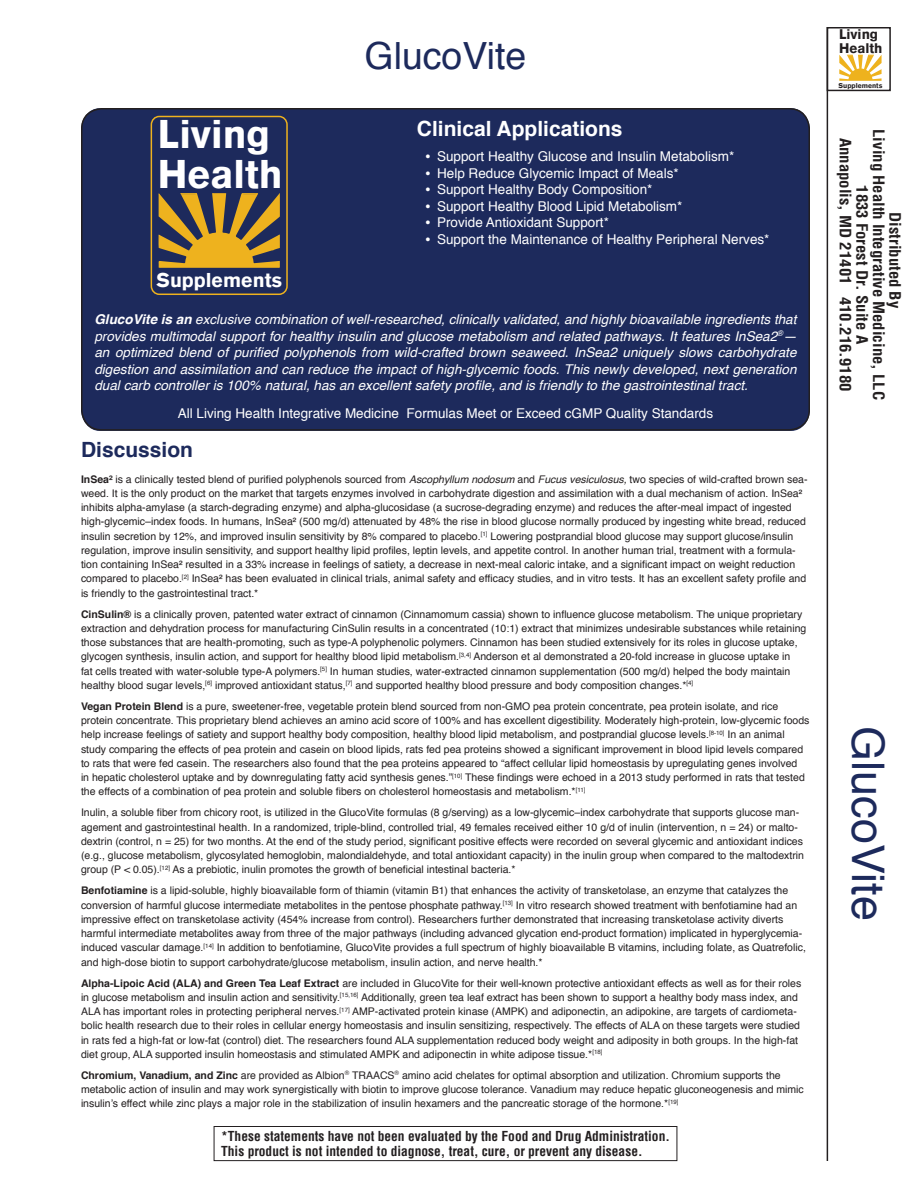
<style>
.page{position:relative;width:918px;height:1188px;background:#fff}
.page>*{position:absolute;margin:0;border:0;box-sizing:border-box;transform-origin:0 0}
.Product_Title_Side{font:45px "Helvetica";color:#1d2a5c}
.t1{font:900 39px/40.3px "Akzidenz Grotesk";color:#fff}
.Product_Title{font:37.5px "Helvetica";color:#1d2a5c}
.Subheader_Clinical_A{font:700 21px "Helvetica";color:#fff}
.Subheader{font:700 21px "Helvetica";color:#1d2a5c}
.t2{font:900 19.5px "Akzidenz Grotesk";color:#fff}
.t3{font:700 condensed 15.3px/16.6px "Helvetica";color:#231f20;text-align:center;scale:1.09 1}
.t4{font:900 13.65px/14.1px "Akzidenz Grotesk";color:#231f20}
.Text_under_Clinical{font:italic 13.5px/16.5px "Helvetica";color:#fff;text-align:justify}
.Distributor_Statemen{font:13.5px "Helvetica";color:#fff}
.t5{font:700 condensed 13.5px/15px "Helvetica";color:#231f20}
.t6{font:10.5px/14.2px "Helvetica";color:#231f20}
.t7{font:900 6.75px "Akzidenz Grotesk";color:#231f20}
.s1{font-family:"Franklin Gothic"}
.s2{font-weight:700}
.s3{font-style:italic}
</style>
<div class="page">
<div style="left:81px;top:108px;width:729px;height:323px;background:#1d2a5c"></div>
<svg style="left:158px;top:193px;width:122px;height:75px;background:#987a37"></svg>
<svg style="left:839px;top:55px;width:43px;height:26px"></svg>
<div style="left:151px;top:116px;width:137px;height:179px;border:2px solid #eeb21e;border-radius:8px"></div>
<hr style="left:827px;top:27px;width:1px;height:1134px;background:#231f20">
<div style="left:827px;top:27px;width:64px;height:64px;border:2px solid #231f20"></div>
<div style="left:214px;top:1126px;width:463px;height:35px;border:1px solid #231f20"></div>
<h2 class="t1" style="left:158px;top:115px;width:127px">Living<br>Health</h2>
<h3 class="t2" style="left:157px;top:267px;width:127px">Supplements</h3>
<p class="Product_Title" style="left:365px;top:27px;width:163px">GlucoVite</p>
<p class="Subheader_Clinical_A" style="left:417px;top:111px;width:207px">Clinical Applications</p>
<p class="Distributor_Statemen" style="left:424px;top:146px;width:312px"><span class="s1">•</span> Support Healthy Glucose and Insulin Metabolism*</p>
<p class="Distributor_Statemen" style="left:424px;top:163px;width:257px"><span class="s1">•</span> Help Reduce Glycemic Impact of Meals*</p>
<p class="Distributor_Statemen" style="left:424px;top:179px;width:230px"><span class="s1">•</span> Support Healthy Body Composition*</p>
<p class="Distributor_Statemen" style="left:424px;top:196px;width:260px"><span class="s1">•</span> Support Healthy Blood Lipid Metabolism*</p>
<p class="Distributor_Statemen" style="left:424px;top:212px;width:187px"><span class="s1">•</span> Provide Antioxidant Support*</p>
<p class="Distributor_Statemen" style="left:424px;top:229px;width:347px"><span class="s1">•</span> Support the Maintenance of Healthy Peripheral Nerves*</p>
<p class="Text_under_Clinical" style="left:94px;top:312px;width:704px"><span class="s2">GlucoVite is an</span> exclusive combination of well-researched, clinically validated, and highly bioavailable ingredients that provides multimodal support for healthy insulin and glucose metabolism and related pathways. It features InSea2<sup>®</sup>— an optimized blend of purified polyphenols from wild-crafted brown seaweed. InSea2 uniquely slows carbohydrate digestion and assimilation and can reduce the impact of high-glycemic foods. This newly developed, next generation dual carb controller is 100% natural, has an excellent safety profile, and is friendly to the gastrointestinal tract.</p>
<p class="Distributor_Statemen" style="left:178px;top:403px;width:537px">All Living Health Integrative Medicine Formulas Meet or Exceed cGMP Quality Standards</p>
<p class="Subheader" style="left:81px;top:433px;width:114px">Discussion</p>
<p class="t6" style="left:81px;top:472px;width:728px"><span class="s2">InSea²</span> is a clinically tested blend of purified polyphenols sourced from <span class="s3">Ascophyllum nodosum</span> and <span class="s3">Fucus vesiculosus,</span> two species of wild-crafted brown sea&shy;weed. It is the only product on the market that targets enzymes involved in carbohydrate digestion and assimilation with a dual mechanism of action. InSea² inhibits alpha-amylase (a starch-degrading enzyme) and alpha-glucosidase (a sucrose-degrading enzyme) and reduces the after-meal impact of ingested high-glycemic–index foods. In humans, InSea² (500 mg/d) attenuated by 48% the rise in blood glucose normally produced by ingesting white bread, reduced insulin secretion by 12%, and improved insulin sensitivity by 8% compared to placebo.<sup>[1]</sup> Lowering postprandial blood glucose may support glucose/insulin regulation, improve insulin sensitivity, and support healthy lipid profiles, leptin levels, and appetite control. In another human trial, treatment with a formula&shy;tion containing InSea² resulted in a 33% increase in feelings of satiety, a decrease in next-meal caloric intake, and a significant impact on weight reduction compared to placebo.<sup>[2]</sup> InSea² has been evaluated in clinical trials, animal safety and efficacy studies, and in vitro tests. It has an excellent safety profile and is friendly to the gastrointestinal tract.*</p>
<p class="t6" style="left:81px;top:607px;width:727px"><span class="s2">CinSulin®</span> is a clinically proven, patented water extract of cinnamon (Cinnamomum cassia) shown to influence glucose metabolism. The unique proprietary extraction and dehydration process for manufacturing CinSulin results in a concentrated (10:1) extract that minimizes undesirable substances while retaining those substances that are health-promoting, such as type-A polyphenolic polymers. Cinnamon has been studied extensively for its roles in glucose uptake, glycogen synthesis, insulin action, and support for healthy blood lipid metabolism.<sup>[3,4]</sup> Anderson et al demonstrated a 20-fold increase in glucose uptake in<br>fat cells treated with water-soluble type-A polymers.<sup>[5]</sup> In human studies, water-extracted cinnamon supplementation (500 mg/d) helped the body maintain healthy blood sugar levels,<sup>[6]</sup> improved antioxidant status,<sup>[7]</sup> and supported healthy blood pressure and body composition changes.*<sup>[4]</sup></p>
<p class="t6" style="left:81px;top:699px;width:730px"><span class="s2">Vegan Protein Blend</span> is a pure, sweetener-free, vegetable protein blend sourced from non-GMO pea protein concentrate, pea protein isolate, and rice protein concentrate. This proprietary blend achieves an amino acid score of 100% and has excellent digestibility. Moderately high-protein, low-glycemic foods help increase feelings of satiety and support healthy body composition, healthy blood lipid metabolism, and postprandial glucose levels.<sup>[8-10]</sup> In an animal study comparing the effects of pea protein and casein on blood lipids, rats fed pea proteins showed a significant improvement in blood lipid levels compared to rats that were fed casein. The researchers also found that the pea proteins appeared to “affect cellular lipid homeostasis by upregulating genes involved<br>in hepatic cholesterol uptake and by downregulating fatty acid synthesis genes.”<sup>[10]</sup> These findings were echoed in a 2013 study performed in rats that tested the effects of a combination of pea protein and soluble fibers on cholesterol homeostasis and metabolism.*<sup>[11]</sup></p>
<p class="t6" style="left:81px;top:806px;width:725px">Inulin, a soluble fiber from chicory root, is utilized in the GlucoVite formulas (8 g/serving) as a low-glycemic–index carbohydrate that supports glucose man&shy;agement and gastrointestinal health. In a randomized, triple-blind, controlled trial, 49 females received either 10 g/d of inulin (intervention, n = 24) or malto&shy;dextrin (control, n = 25) for two months. At the end of the study period, significant positive effects were recorded on several glycemic and antioxidant indices (e.g., glucose metabolism, glycosylated hemoglobin, malondialdehyde, and total antioxidant capacity) in the inulin group when compared to the maltodextrin group (P &lt; 0.05).<sup>[12]</sup> As a prebiotic, inulin promotes the growth of beneficial intestinal bacteria.*</p>
<p class="t6" style="left:81px;top:884px;width:726px"><span class="s2">Benfotiamine</span> is a lipid-soluble, highly bioavailable form of thiamin (vitamin B1) that enhances the activity of transketolase, an enzyme that catalyzes the conversion of harmful glucose intermediate metabolites in the pentose phosphate pathway.<sup>[13]</sup> In vitro research showed treatment with benfotiamine had an impressive effect on transketolase activity (454% increase from control). Researchers further demonstrated that increasing transketolase activity diverts harmful intermediate metabolites away from three of the major pathways (including advanced glycation end-product formation) implicated in hyperglycemia&shy;induced vascular damage.<sup>[14]</sup> In addition to benfotiamine, GlucoVite provides a full spectrum of highly bioavailable B vitamins, including folate, as Quatrefolic, and high-dose biotin to support carbohydrate/glucose metabolism, insulin action, and nerve health.*</p>
<p class="t6" style="left:81px;top:976px;width:722px"><span class="s2">Alpha-Lipoic Acid (ALA) and Green Tea Leaf Extract</span> are included in GlucoVite for their well-known protective antioxidant effects as well as for their roles in glucose metabolism and insulin action and sensitivity.<sup>[15,16]</sup> Additionally, green tea leaf extract has been shown to support a healthy body mass index, and ALA has important roles in protecting peripheral nerves.<sup>[17]</sup> AMP-activated protein kinase (AMPK) and adiponectin, an adipokine, are targets of cardiometa&shy;bolic health research due to their roles in cellular energy homeostasis and insulin sensitizing, respectively. The effects of ALA on these targets were studied in rats fed a high-fat or low-fat (control) diet. The researchers found ALA supplementation reduced body weight and adiposity in both groups. In the high-fat diet group, ALA supported insulin homeostasis and stimulated AMPK and adiponectin in white adipose tissue.*<sup>[18]</sup></p>
<p class="t6" style="left:81px;top:1068px;width:724px"><span class="s2">Chromium, Vanadium, and Zinc</span> are provided as Albion<sup>®</sup> TRAACS<sup>®</sup> amino acid chelates for optimal absorption and utilization. Chromium supports the metabolic action of insulin and may work synergistically with biotin to improve glucose tolerance. Vanadium may reduce hepatic gluconeogenesis and mimic insulin’s effect while zinc plays a major role in the stabilization of insulin hexamers and the pancreatic storage of the hormone.*<sup>[19]</sup></p>
<p class="t5" style="left:221px;top:1129px;width:450px">*These statements have not been evaluated by the Food and Drug Administration.<br>This product is not intended to diagnose, treat, cure, or prevent any disease.</p>
<h3 class="t4" style="left:839px;top:27px;width:45px">Living<br>Health</h3>
<p class="t7" style="left:839px;top:81px;width:45px">Supplements</p>
<h3 class="t3" style="left:904px;top:129px;width:250px;rotate:90deg">Distributed By<br>Living Health Integrative Medicine, LLC<br>1833 Forest Dr. Suite A<br>Annapolis, MD 21401 410.216.9180</h3>
<p class="Product_Title_Side" style="left:903px;top:726px;width:196px;rotate:90deg">GlucoVite</p>
</div>
